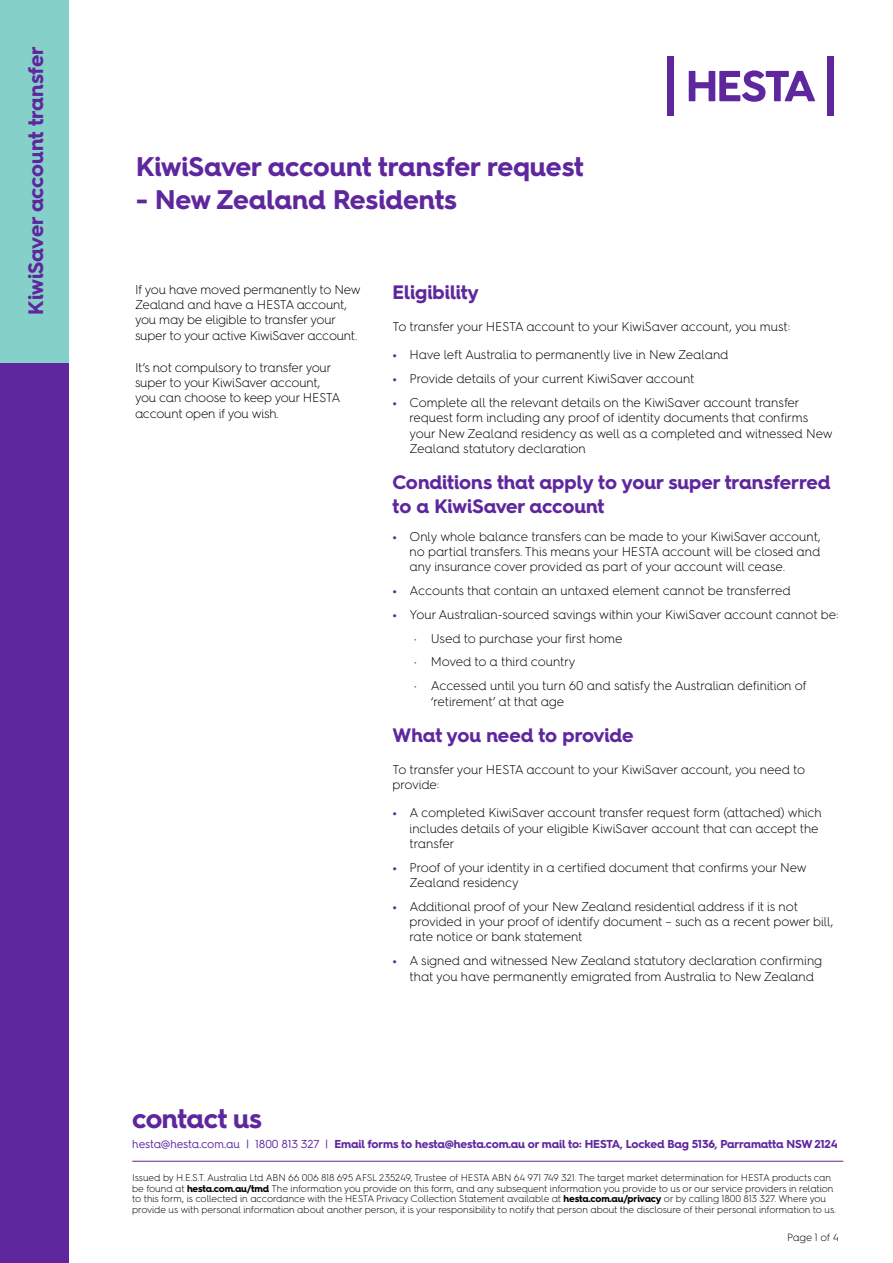
<style>
.page{position:relative;width:893px;height:1263px;background:#fff}
.page>*{position:absolute;margin:0;border:0;box-sizing:border-box;transform-origin:0 0}
.t1{font:700 27px "Hurme Geometric Sans 4";letter-spacing:-.005em;color:#5f279e}
.t2{font:700 27px "Hurme Geometric Sans 4";letter-spacing:-.025em;color:#5f279e}
.t3{font:700 21px "Hurme Geometric Sans 4";letter-spacing:-.005em;color:#5f279e}
.t4{font:700 19.5px/23.4px "Hurme Geometric Sans 4";color:#5f279e}
.t5{font:300 12.75px/15.3px "Hurme Geometric Sans 4";letter-spacing:-.02em;color:#000}
.t6{font:700 11.55px "Hurme Geometric Sans 4";letter-spacing:-.015em;color:#5f279e}
.t7{font:300 10.5px "Hurme Geometric Sans 4";letter-spacing:-.03em;color:#000}
.t8{font:300 9.75px/10.5px "Hurme Geometric Sans 4";letter-spacing:-.01em;color:#000}
.s1{font-weight:700;color:#5f279e}
.s2{color:#58595b}
.s3{font-weight:400}
.s4{font-weight:700}
</style>
<div class="page">
<div style="left:668px;top:56px;width:6px;height:60px;background:#5f279e"></div>
<div style="left:827px;top:56px;width:6px;height:60px;background:#5f279e"></div>
<svg style="left:689px;top:70px;width:126px;height:32px"></svg>
<hr style="left:132px;top:1161px;width:711px;height:1px;background:#5f279e">
<div style="left:0;top:362px;width:68px;height:901px;background:#5f279e"></div>
<div style="left:0;top:0;width:68px;height:362px;background:#86d0ca"></div>
<h2 class="t3" style="left:21px;top:315px;width:270px;rotate:-90deg">KiwiSaver account transfer</h2>
<h1 class="t1" style="left:136px;top:148px;width:449px">KiwiSaver account transfer request</h1>
<h1 class="t1" style="left:136px;top:180px;width:322px">- New Zealand Residents</h1>
<p class="t5" style="left:135px;top:281px;width:227px">If you have moved permanently to New Zealand and have a HESTA account, you may be eligible to transfer your super to your active KiwiSaver account.</p>
<p class="t5" style="left:135px;top:359px;width:207px">It’s not compulsory to transfer your super to your KiwiSaver account, you can choose to keep your HESTA account open if you wish.</p>
<h3 class="t4" style="left:393px;top:280px;width:88px">Eligibility</h3>
<p class="t5" style="left:393px;top:319px;width:399px">To transfer your HESTA account to your KiwiSaver account, you must:</p>
<p class="t5" style="left:393px;top:347px;width:338px"><span class="s1">•</span> Have left Australia to permanently live in New Zealand</p>
<p class="t5" style="left:393px;top:371px;width:303px"><span class="s1">•</span> Provide details of your current KiwiSaver account</p>
<p class="t5" style="left:410px;top:395px;width:425px;text-indent:-17px"><span class="s1">•</span> Complete all the relevant details on the KiwiSaver account transfer request form including any proof of identity documents that confirms your New Zealand residency as well as a completed and witnessed New Zealand statutory declaration</p>
<h3 class="t4" style="left:393px;top:470px;width:440px">Conditions that apply to your super transferred to a KiwiSaver account</h3>
<p class="t5" style="left:410px;top:528px;width:413px;text-align:justify;text-indent:-17px"><span class="s1">•</span> Only whole balance transfers can be made to your KiwiSaver account, no partial transfers. This means your HESTA account will be closed and any insurance cover provided as part of your account will cease.</p>
<p class="t5" style="left:393px;top:583px;width:400px"><span class="s1">•</span> Accounts that contain an untaxed element cannot be transferred</p>
<p class="t5" style="left:393px;top:606px;width:447px"><span class="s1">•</span> Your Australian-sourced savings within your KiwiSaver account cannot be:</p>
<p class="t5" style="left:414px;top:630px;width:210px"><span class="s2">•</span> Used to purchase your first home</p>
<p class="t5" style="left:414px;top:654px;width:163px"><span class="s2">•</span> Moved to a third country</p>
<p class="t5" style="left:431px;top:678px;width:377px;text-indent:-17px"><span class="s2">•</span> Accessed until you turn 60 and satisfy the Australian definition of ‘retirement’ at that age</p>
<h3 class="t4" style="left:393px;top:723px;width:243px">What you need to provide</h3>
<p class="t5" style="left:393px;top:762px;width:414px">To transfer your HESTA account to your KiwiSaver account, you need to provide:</p>
<p class="t5" style="left:410px;top:805px;width:414px;text-indent:-17px"><span class="s1">•</span> A completed KiwiSaver account transfer request form (attached) which includes details of your eligible KiwiSaver account that can accept the transfer</p>
<p class="t5" style="left:410px;top:859px;width:399px;text-indent:-17px"><span class="s1">•</span> Proof of your identity in a certified document that confirms your New<br>Zealand residency</p>
<p class="t5" style="left:410px;top:898px;width:426px;text-indent:-17px"><span class="s1">•</span> Additional proof of your New Zealand residential address if it is not provided in your proof of identify document – such as a recent power bill, rate notice or bank statement</p>
<p class="t5" style="left:410px;top:953px;width:414px;text-indent:-17px"><span class="s1">•</span> A signed and witnessed New Zealand statutory declaration confirming that you have permanently emigrated from Australia to New Zealand</p>
<h1 class="t2" style="left:132px;top:1100px;width:131px">contact us</h1>
<p class="t6" style="left:132px;top:1135px;width:707px"><span class="s3">hesta@hesta.com.au | 1800 813 327 |</span> Email forms to hesta@hesta.com.au or mail to: HESTA, Locked Bag 5136, Parramatta NSW 2124</p>
<p class="t8" style="left:132px;top:1172px;width:705px">Issued by H.E.S.T. Australia Ltd ABN 66 006 818 695 AFSL 235249, Trustee of HESTA ABN 64 971 749 321. The target market determination for HESTA products can be found at <span class="s4">hesta.com.au/tmd</span> The information you provide on this form, and any subsequent information you provide to us or our service providers in relation to this form, is collected in accordance with the HESTA Privacy Collection Statement available at <span class="s4">hesta.com.au/privacy</span> or by calling 1800 813 327. Where you provide us with personal information about another person, it is your responsibility to notify that person about the disclosure of their personal information to us.</p>
<p class="t7" style="left:787px;top:1230px;width:53px">Page 1 of 4</p>
</div>
